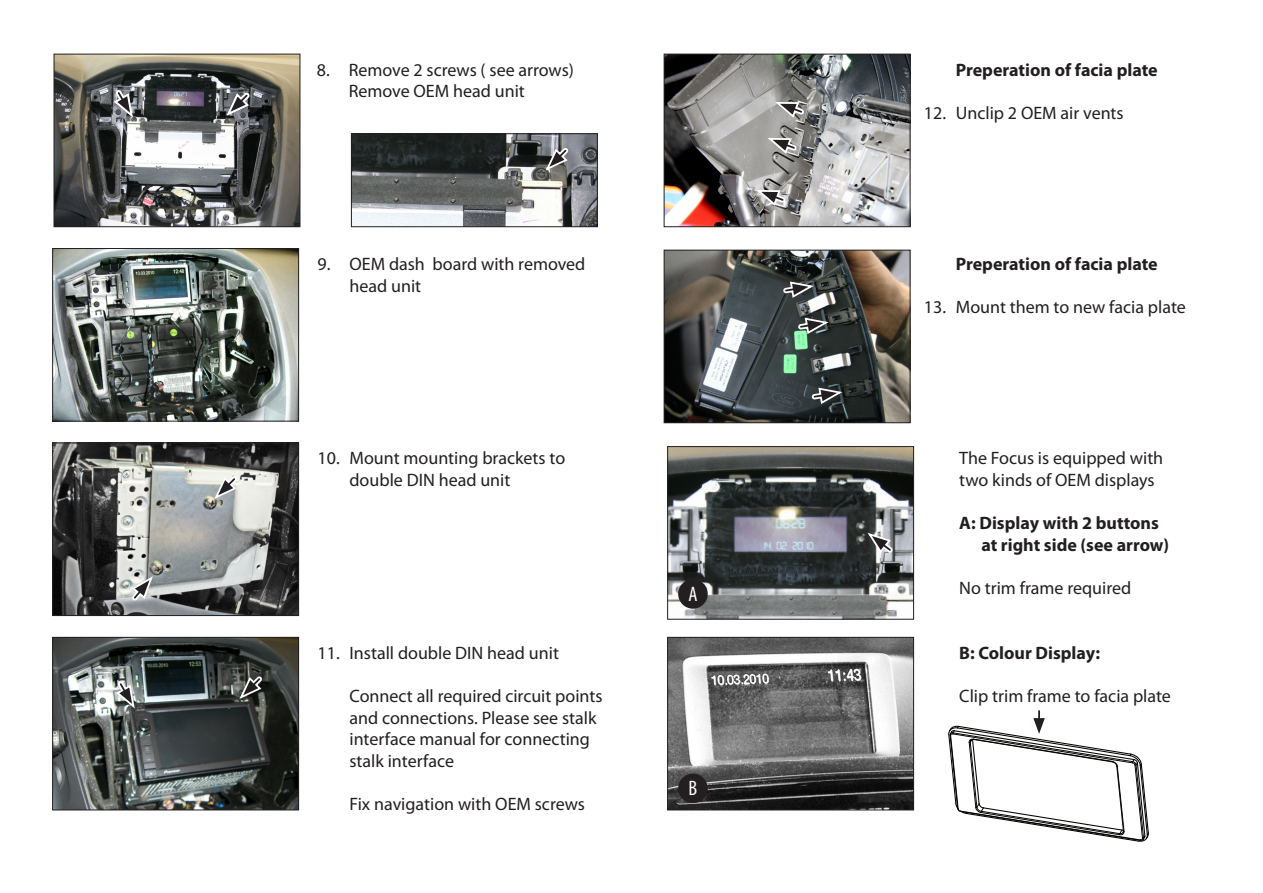
<style>
.page{position:relative;width:1263px;height:893px;background:#fff}
.page>*{position:absolute;margin:0;border:0;box-sizing:border-box;transform-origin:0 0}
.t1{font:condensed 21px "Myriad Pro";color:#fff}
.t2{font:18px/21.6px "Myriad Pro";color:#231f20}
.t3{font:700 18px "Myriad Pro";color:#231f20}
</style>
<div class="page">
<img style="left:56px;top:56px;width:242px;height:169px">
<div style="left:54px;top:54px;width:246px;height:173px;border:1px solid #231f20"></div>
<img style="left:353px;top:136px;width:242px;height:89px">
<div style="left:351px;top:134px;width:246px;height:93px;border:1px solid #231f20"></div>
<img style="left:55px;top:445px;width:242px;height:169px">
<div style="left:53px;top:443px;width:246px;height:173px;border:1px solid #231f20"></div>
<img style="left:55px;top:250px;width:242px;height:169px">
<div style="left:53px;top:248px;width:246px;height:173px;border:1px solid #231f20"></div>
<img style="left:55px;top:639px;width:242px;height:169px">
<div style="left:53px;top:637px;width:246px;height:173px;border:1px solid #231f20"></div>
<svg style="left:212px;top:475px;width:27px;height:26px"></svg>
<svg style="left:544px;top:146px;width:26px;height:26px"></svg>
<svg style="left:130px;top:574px;width:25px;height:28px"></svg>
<img style="left:666px;top:56px;width:242px;height:169px">
<div style="left:664px;top:54px;width:246px;height:173px;border:1px solid #231f20"></div>
<img style="left:666px;top:252px;width:242px;height:169px">
<div style="left:664px;top:250px;width:246px;height:173px;border:1px solid #231f20"></div>
<img style="left:669px;top:448px;width:243px;height:169px">
<div style="left:667px;top:446px;width:247px;height:173px;border:1px solid #231f20"></div>
<svg style="left:772px;top:101px;width:34px;height:18px"></svg>
<svg style="left:765px;top:137px;width:33px;height:18px"></svg>
<svg style="left:754px;top:189px;width:33px;height:18px"></svg>
<svg style="left:782px;top:280px;width:34px;height:19px"></svg>
<svg style="left:797px;top:317px;width:34px;height:18px"></svg>
<svg style="left:811px;top:386px;width:34px;height:19px"></svg>
<svg style="left:948px;top:710px;width:201px;height:132px"></svg>
<svg style="left:865px;top:531px;width:29px;height:24px"></svg>
<svg style="left:225px;top:91px;width:26px;height:26px"></svg>
<svg style="left:237px;top:675px;width:27px;height:26px"></svg>
<svg style="left:113px;top:89px;width:21px;height:31px"></svg>
<svg style="left:115px;top:680px;width:21px;height:31px"></svg>
<div style="left:678px;top:579px;width:30px;height:30px;background:#231f20;border-radius:50%"></div>
<img style="left:669px;top:639px;width:243px;height:169px">
<div style="left:667px;top:637px;width:247px;height:173px;border:1px solid #231f20"></div>
<div style="left:678px;top:774px;width:30px;height:29px;background:#231f20;border-radius:50%"></div>
<p class="t2" style="left:317px;top:59px;width:259px">8. Remove 2 screws ( see arrows)</p>
<p class="t2" style="left:349px;top:81px;width:178px">Remove OEM head unit</p>
<p class="t3" style="left:956px;top:58px;width:204px">Preperation of facia plate</p>
<p class="t2" style="left:924px;top:102px;width:201px">12. Unclip 2 OEM air vents</p>
<p class="t2" style="left:318px;top:254px;width:269px">9. OEM dash board with removed</p>
<p class="t2" style="left:349px;top:275px;width:73px">head unit</p>
<p class="t3" style="left:956px;top:252px;width:204px">Preperation of facia plate</p>
<p class="t2" style="left:924px;top:297px;width:264px">13. Mount them to new facia plate</p>
<p class="t2" style="left:318px;top:448px;width:249px">10. Mount mounting brackets to</p>
<p class="t2" style="left:349px;top:470px;width:162px">double DIN head unit</p>
<p class="t1" style="left:688px;top:581px;width:11px">A</p>
<p class="t2" style="left:959px;top:448px;width:205px">The Focus is equipped with</p>
<p class="t2" style="left:959px;top:470px;width:197px">two kinds of OEM displays</p>
<p class="t3" style="left:959px;top:511px;width:201px">A: Display with 2 buttons</p>
<p class="t3" style="left:981px;top:533px;width:189px">at right side (see arrow)</p>
<p class="t2" style="left:959px;top:578px;width:173px">No trim frame required</p>
<p class="t2" style="left:318px;top:642px;width:243px">11. Install double DIN head unit</p>
<p class="t2" style="left:349px;top:686px;width:255px">Connect all required circuit points</p>
<p class="t2" style="left:349px;top:707px;width:249px">and connections. Please see stalk interface manual for connecting stalk interface</p>
<p class="t2" style="left:349px;top:794px;width:237px">Fix navigation with OEM screws</p>
<p class="t1" style="left:688px;top:775px;width:10px">B</p>
<p class="t3" style="left:959px;top:641px;width:142px">B: Colour Display:</p>
<p class="t2" style="left:959px;top:686px;width:213px">Clip trim frame to facia plate</p>
</div>
